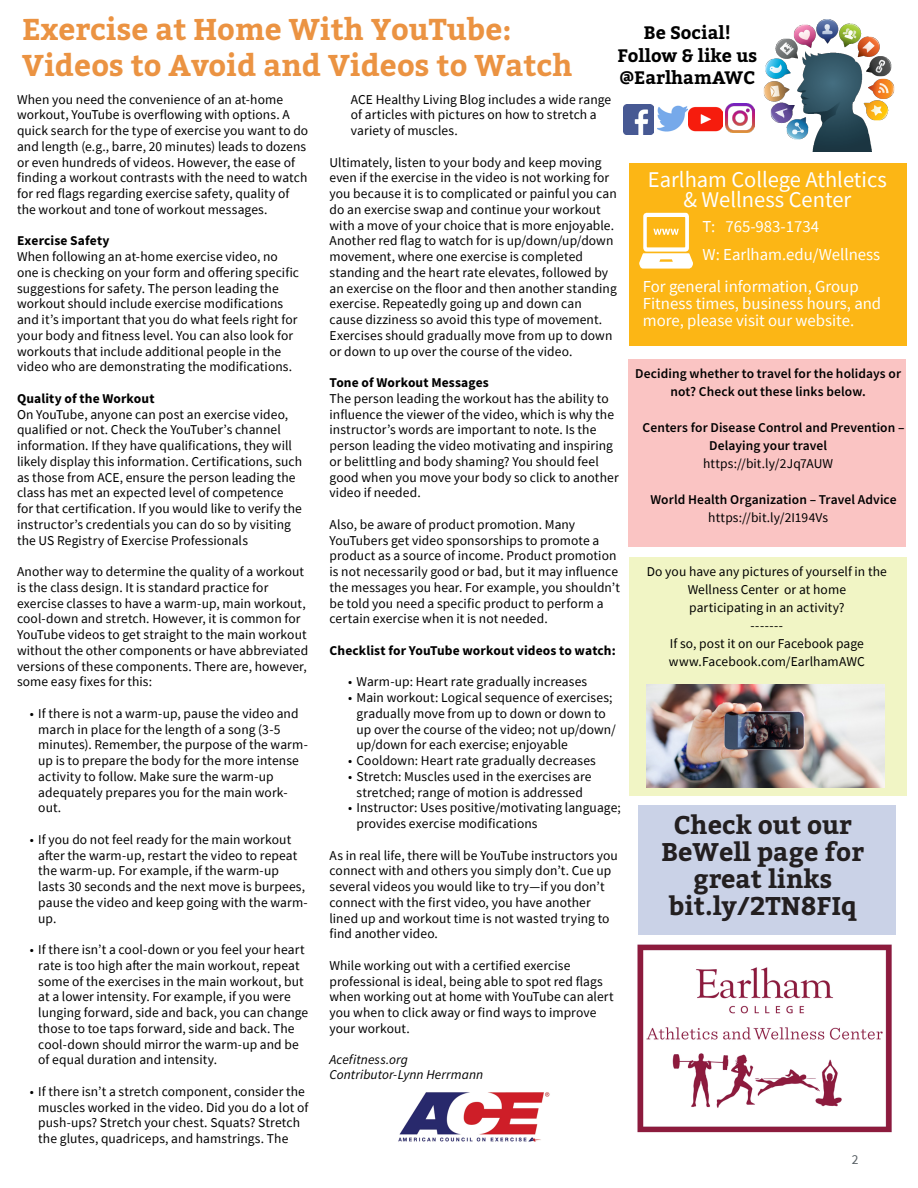
<style>
.page{position:relative;width:918px;height:1188px;background:#fff}
.page>*{position:absolute;margin:0;border:0;box-sizing:border-box;transform-origin:0 0}
.ARTICLE_HEADERS_Bitt{font:700 30px "Bitter";color:#eb9342}
.ARTICLE_HEADERS_Bitt-2{font:700 25.5px/27px "Bitter";color:#231f20;text-align:center}
.Slogans_Liberation{font:22.5px "Source Sans Pro";color:#fff}
.ARTICLE_HEADERS_Bitt-3{font:700 18px "Bitter";color:#000}
.Slogans_Liberation-2{font:16.8px/16.8px "Source Sans Pro";color:#fff}
.Contents{font:13.5px/15.8px "Source Sans Pro";letter-spacing:.005em;color:#000}
.Contents-2{font:600 13.5px/18px "Source Sans Pro";letter-spacing:.01em;color:#000;text-align:center}
.Contents-3{font:700 13.5px "Source Sans Pro";letter-spacing:.01em;color:#000}
.Contents-4{font:italic 13.5px "Source Sans Pro";letter-spacing:.005em;color:#000}
.t1{font:13.5px "Source Sans Pro";color:#565e63}
</style>
<div class="page">
<div style="left:638px;top:805px;width:258px;height:130px;background:#cad2e7"></div>
<div style="left:629px;top:164px;width:278px;height:182px;background:#fcb615"></div>
<div style="left:628px;top:360px;width:278px;height:187px;background:#fac4c3"></div>
<img style="left:637px;top:944px;width:255px;height:189px">
<svg style="left:639px;top:213px;width:54px;height:56px"></svg>
<div style="left:629px;top:557px;width:278px;height:239px;background:#f1f5c5"></div>
<img style="left:646px;top:685px;width:238px;height:102px">
<img style="left:398px;top:1092px;width:152px;height:50px">
<img style="left:763px;top:19px;width:132px;height:133px">
<img style="left:623px;top:104px;width:30px;height:30px">
<img style="left:658px;top:105px;width:30px;height:27px">
<img style="left:688px;top:106px;width:34px;height:26px">
<img style="left:726px;top:104px;width:28px;height:28px">
<p class="ARTICLE_HEADERS_Bitt" style="left:22px;top:6px;width:491px">Exercise at Home With YouTube:</p>
<p class="ARTICLE_HEADERS_Bitt" style="left:22px;top:42px;width:552px">Videos to Avoid and Videos to Watch</p>
<p class="ARTICLE_HEADERS_Bitt-3" style="left:644px;top:19px;width:88px">Be Social!</p>
<p class="ARTICLE_HEADERS_Bitt-3" style="left:618px;top:42px;width:141px">Follow &amp; like us</p>
<p class="ARTICLE_HEADERS_Bitt-3" style="left:619px;top:64px;width:137px">@EarlhamAWC</p>
<p class="Contents" style="left:17px;top:91px;width:293px">When you need the convenience of an at-home workout, YouTube is overflowing with options. A quick search for the type of exercise you want to do and length (e.g., barre, 20 minutes) leads to dozens or even hundreds of videos. However, the ease of finding a workout contrasts with the need to watch for red flags regarding exercise safety, quality of the workout and tone of workout messages.</p>
<p class="Contents-3" style="left:17px;top:232px;width:94px">Exercise Safety</p>
<p class="Contents" style="left:17px;top:249px;width:284px">When following an at-home exercise video, no one is checking on your form and offering specific suggestions for safety. The person leading the workout should include exercise modifications and it’s important that you do what feels right for your body and fitness level. You can also look for workouts that include additional people in the video who are demonstrating the modifications.</p>
<p class="Contents-3" style="left:17px;top:389px;width:139px">Quality of the Workout</p>
<p class="Contents" style="left:17px;top:406px;width:287px">On YouTube, anyone can post an exercise video, qualified or not. Check the YouTuber’s channel information. If they have qualifications, they will likely display this information. Certifications, such as those from ACE, ensure the person leading the class has met an expected level of competence for that certification. If you would like to verify the instructor’s credentials you can do so by visiting the US Registry of Exercise Professionals</p>
<p class="Contents" style="left:17px;top:564px;width:293px">Another way to determine the quality of a workout is the class design. It is standard practice for exercise classes to have a warm-up, main workout, cool-down and stretch. However, it is common for YouTube videos to get straight to the main workout without the other components or have abbreviated versions of these components. There are, however, some easy fixes for this:</p>
<p class="Contents" style="left:38px;top:705px;width:271px;text-indent:-9px">• If there is not a warm-up, pause the video and march in place for the length of a song (3-5 minutes). Remember, the purpose of the warm&shy;up is to prepare the body for the more intense activity to follow. Make sure the warm-up adequately prepares you for the main work&shy;out.</p>
<p class="Contents" style="left:38px;top:831px;width:271px;text-indent:-9px">• If you do not feel ready for the main workout after the warm-up, restart the video to repeat the warm-up. For example, if the warm-up lasts 30 seconds and the next move is burpees, pause the video and keep going with the warm&shy;up.</p>
<p class="Contents" style="left:38px;top:942px;width:272px;text-indent:-9px">• If there isn’t a cool-down or you feel your heart rate is too high after the main workout, repeat some of the exercises in the main workout, but at a lower intensity. For example, if you were lunging forward, side and back, you can change those to toe taps forward, side and back. The cool-down should mirror the warm-up and be of equal duration and intensity.</p>
<p class="Contents" style="left:38px;top:1083px;width:272px;text-indent:-9px">• If there isn’t a stretch component, consider the muscles worked in the video. Did you do a lot of push-ups? Stretch your chest. Squats? Stretch the glutes, quadriceps, and hamstrings. The</p>
<p class="Contents" style="left:351px;top:91px;width:262px">ACE Healthy Living Blog includes a wide range of articles with pictures on how to stretch a variety of muscles.</p>
<p class="Contents" style="left:330px;top:154px;width:289px">Ultimately, listen to your body and keep moving even if the exercise in the video is not working for you because it is to complicated or painful you can do an exercise swap and continue your workout with a move of your choice that is more enjoyable.<br>Another red flag to watch for is up/down/up/down movement, where one exercise is completed standing and the heart rate elevates, followed by an exercise on the floor and then another standing exercise. Repeatedly going up and down can cause dizziness so avoid this type of movement.<br>Exercises should gradually move from up to down or down to up over the course of the video.</p>
<p class="Contents-3" style="left:330px;top:374px;width:161px">Tone of Workout Messages</p>
<p class="Contents" style="left:330px;top:390px;width:291px">The person leading the workout has the ability to influence the viewer of the video, which is why the instructor’s words are important to note. Is the person leading the video motivating and inspiring or belittling and body shaming? You should feel good when you move your body so click to another video if needed.</p>
<p class="Contents" style="left:330px;top:516px;width:292px">Also, be aware of product promotion. Many YouTubers get video sponsorships to promote a product as a source of income. Product promotion is not necessarily good or bad, but it may influence the messages you hear. For example, you shouldn’t be told you need a specific product to perform a certain exercise when it is not needed.</p>
<p class="Contents-3" style="left:330px;top:641px;width:288px">Checklist for YouTube workout videos to watch:</p>
<p class="Contents" style="left:348px;top:674px;width:241px">• Warm-up: Heart rate gradually increases</p>
<p class="Contents" style="left:357px;top:690px;width:261px;text-indent:-9px">• Main workout: Logical sequence of exercises; gradually move from up to down or down to up over the course of the video; not up/down/ up/down for each exercise; enjoyable</p>
<p class="Contents" style="left:348px;top:753px;width:249px">• Cooldown: Heart rate gradually decreases</p>
<p class="Contents" style="left:348px;top:768px;width:245px;text-align:center">• Stretch: Muscles used in the exercises are stretched; range of motion is addressed</p>
<p class="Contents" style="left:357px;top:800px;width:266px;text-indent:-9px">• Instructor: Uses positive/motivating language; provides exercise modifications</p>
<p class="Contents" style="left:330px;top:847px;width:290px">As in real life, there will be YouTube instructors you connect with and others you simply don’t. Cue up several videos you would like to try—if you don’t connect with the first video, you have another lined up and workout time is not wasted trying to find another video.</p>
<p class="Contents" style="left:330px;top:957px;width:286px">While working out with a certified exercise professional is ideal, being able to spot red flags when working out at home with YouTube can alert you when to click away or find ways to improve your workout.</p>
<p class="Contents-4" style="left:330px;top:1051px;width:80px">Acefitness.org</p>
<p class="Contents-4" style="left:330px;top:1066px;width:155px">Contributor-Lynn Herrmann</p>
<p class="Slogans_Liberation" style="left:648px;top:165px;width:240px">Earlham College Athletics</p>
<p class="Slogans_Liberation" style="left:683px;top:185px;width:169px">&amp; Wellness Center</p>
<p class="Slogans_Liberation-2" style="left:703px;top:218px;width:118px">T: 765-983-1734</p>
<p class="Slogans_Liberation-2" style="left:703px;top:246px;width:179px">W: Earlham.edu/Wellness</p>
<p class="Slogans_Liberation-2" style="left:643px;top:278px;width:240px">For general information, Group<br>Fitness times, business hours, and more, please visit our website.</p>
<p class="Contents-2" style="left:635px;top:365px;width:267px">Deciding whether to travel for the holidays or not? Check out these links below.</p>
<p class="Contents-2" style="left:709px;top:419px;width:197px;text-align:left;text-indent:-67px">Centers for Disease Control and Prevention –<br>Delaying your travel</p>
<p class="Contents" style="left:703px;top:456px;width:131px">https://bit.ly/2Jq7AUW</p>
<p class="Contents-2" style="left:650px;top:491px;width:248px">World Health Organization – Travel Advice</p>
<p class="Contents" style="left:708px;top:510px;width:121px">https://bit.ly/2I194Vs</p>
<p class="Contents" style="left:647px;top:563px;width:242px;line-height:18px;text-align:center">Do you have any pictures of yourself in the<br>Wellness Center or at home</p>
<p class="Contents" style="left:689px;top:600px;width:157px">participating in an activity?</p>
<p class="Contents" style="left:751px;top:618px;width:34px">-------</p>
<p class="Contents" style="left:670px;top:636px;width:196px">If so, post it on our Facebook page</p>
<p class="Contents" style="left:669px;top:654px;width:197px">www.Facebook.com/EarlhamAWC</p>
<p class="ARTICLE_HEADERS_Bitt-2" style="left:661px;top:810px;width:204px">Check out our<br>BeWell page for great links</p>
<p class="ARTICLE_HEADERS_Bitt-2" style="left:669px;top:891px;width:189px">bit.ly/2TN8FIq</p>
<p class="t1" style="left:852px;top:1151px;width:8px">2</p>
</div>
